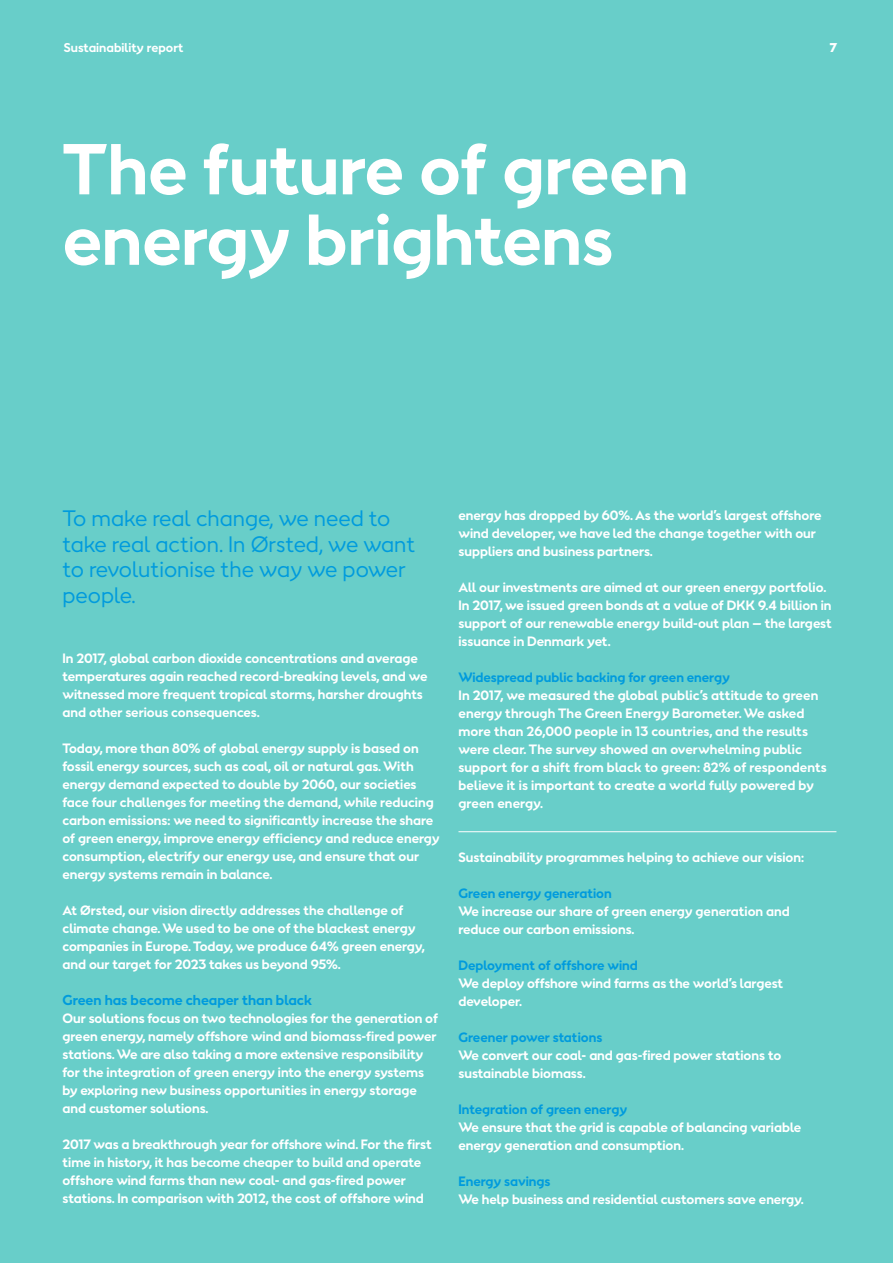
<style>
.page{position:relative;width:893px;height:1263px;background:#68cec9}
.page>*{position:absolute;margin:0;border:0;box-sizing:border-box;transform-origin:0 0}
.t1{font:700 67.5px/70.5px "Orsted Sans";color:#fff}
.t2{font:21px/25.5px "Orsted Sans";color:#009bdd}
.t3{font:700 13.5px "Orsted Sans";color:#009bdd}
.t4{font:700 12.75px/18px "Orsted Sans";color:#fff}
.t5{font:700 12.75px "Orsted Sans";color:#009bdd}
.t6{font:700 12px "Orsted Sans";letter-spacing:.005em;color:#fff}
.t7{font:900 12px "Orsted Sans";color:#fff}
</style>
<div class="page">
<hr style="left:458px;top:831px;width:378px;height:1px;background:#fff">
<p class="t6" style="left:64px;top:40px;width:121px">Sustainability report</p>
<p class="t7" style="left:830px;top:40px;width:9px">7</p>
<h1 class="t1" style="left:63px;top:135px;width:627px">The future of green energy brightens</h1>
<h2 class="t2" style="left:63px;top:505px;width:354px">To make real change, we need to take real action. In Ørsted, we want to revolutionise the way we power people.</h2>
<p class="t4" style="left:63px;top:649px;width:366px">In 2017, global carbon dioxide concentrations and average temperatures again reached record-breaking levels, and we witnessed more frequent tropical storms, harsher droughts and other serious consequences.</p>
<p class="t4" style="left:63px;top:739px;width:379px">Today, more than 80% of global energy supply is based on fossil energy sources, such as coal, oil or natural gas. With energy demand expected to double by 2060, our societies face four challenges for meeting the demand, while reducing carbon emissions: we need to significantly increase the share of green energy, improve energy efficiency and reduce energy consumption, electrify our energy use, and ensure that our energy systems remain in balance.</p>
<p class="t4" style="left:63px;top:901px;width:364px">At Ørsted, our vision directly addresses the challenge of climate change. We used to be one of the blackest energy companies in Europe. Today, we produce 64% green energy, and our target for 2023 takes us beyond 95%.</p>
<p class="t3" style="left:63px;top:991px;width:251px">Green has become cheaper than black</p>
<p class="t4" style="left:63px;top:1009px;width:377px">Our solutions focus on two technologies for the generation of green energy, namely offshore wind and biomass-fired power stations. We are also taking a more extensive responsibility for the integration of green energy into the energy systems by exploring new business opportunities in energy storage and customer solutions.</p>
<p class="t4" style="left:63px;top:1135px;width:371px">2017 was a breakthrough year for offshore wind. For the first time in history, it has become cheaper to build and operate offshore wind farms than new coal- and gas-fired power stations. In comparison with 2012, the cost of offshore wind</p>
<p class="t4" style="left:458px;top:506px;width:365px">energy has dropped by 60%. As the world’s largest offshore wind developer, we have led the change together with our suppliers and business partners.</p>
<p class="t4" style="left:458px;top:578px;width:375px">All our investments are aimed at our green energy portfolio.<br>In 2017, we issued green bonds at a value of DKK 9.4 billion in support of our renewable energy build-out plan – the largest issuance in Denmark yet.</p>
<p class="t5" style="left:458px;top:668px;width:273px">Widespread public backing for green energy</p>
<p class="t4" style="left:458px;top:686px;width:370px">In 2017, we measured the global public’s attitude to green energy through The Green Energy Barometer. We asked more than 26,000 people in 13 countries, and the results were clear. The survey showed an overwhelming public support for a shift from black to green: 82% of respondents believe it is important to create a world fully powered by green energy.</p>
<p class="t4" style="left:458px;top:848px;width:347px">Sustainability programmes helping to achieve our vision:</p>
<p class="t5" style="left:458px;top:884px;width:155px">Green energy generation</p>
<p class="t4" style="left:458px;top:902px;width:333px">We increase our share of green energy generation and reduce our carbon emissions.</p>
<p class="t5" style="left:458px;top:956px;width:181px">Deployment of offshore wind</p>
<p class="t4" style="left:458px;top:974px;width:326px">We deploy offshore wind farms as the world’s largest developer.</p>
<p class="t5" style="left:458px;top:1028px;width:145px">Greener power stations</p>
<p class="t4" style="left:458px;top:1046px;width:324px">We convert our coal- and gas-fired power stations to sustainable biomass.</p>
<p class="t5" style="left:458px;top:1100px;width:170px">Integration of green energy</p>
<p class="t4" style="left:458px;top:1118px;width:344px">We ensure that the grid is capable of balancing variable energy generation and consumption.</p>
<p class="t5" style="left:458px;top:1172px;width:93px">Energy savings</p>
<p class="t4" style="left:458px;top:1190px;width:347px">We help business and residential customers save energy.</p>
</div>
